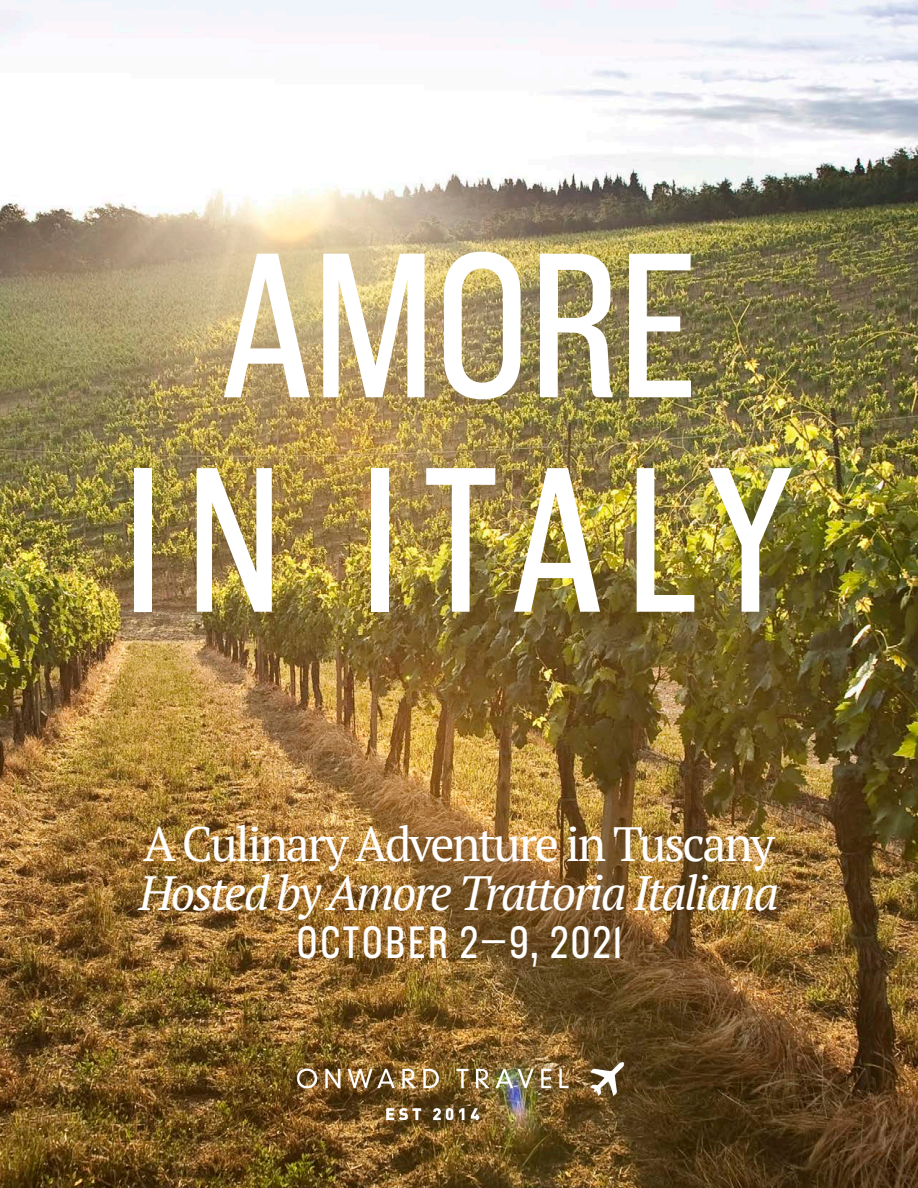
<style>
.page{position:relative;width:918px;height:1188px;background:#fff}
.page>*{position:absolute;margin:0;border:0;box-sizing:border-box;transform-origin:0 0}
.t1{font:211.5px "Americane Cond";letter-spacing:.04em;color:#fff}
.t2{font:italic 48px "PT Serif";letter-spacing:-.05em;color:#fff}
.t3{font:48px "PT Serif";letter-spacing:-.05em;color:#fff}
.t4{font:46.5px "Americane Cond";letter-spacing:.065em;color:#fff}
</style>
<div class="page">
<img style="left:0;top:0;width:918px;height:1188px">
<img style="left:285px;top:1051px;width:348px;height:83px">
<p class="t1" style="left:222px;top:200px;width:476px">AMORE</p>
<p class="t1" style="left:123px;top:414px;width:673px">IN ITALY</p>
<p class="t3" style="left:143px;top:813px;width:633px">A Culinary Adventure in Tuscany</p>
<p class="t2" style="left:139px;top:863px;width:642px">Hosted by Amore Trattoria Italiana</p>
<p class="t4" style="left:297px;top:915px;width:326px">OCTOBER 2—9, 2021</p>
</div>
